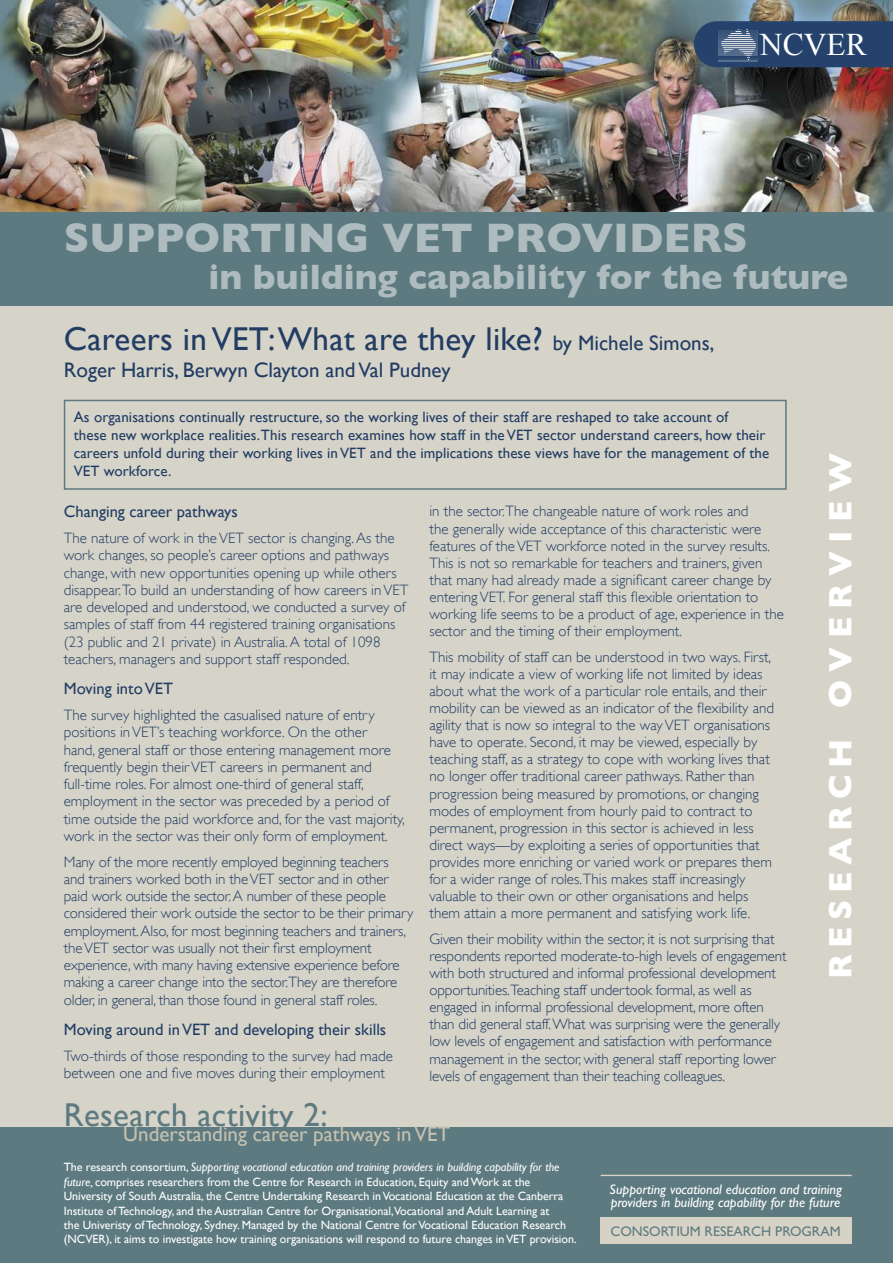
<style>
.page{position:relative;width:893px;height:1263px;background:#fff}
.page>*{position:absolute;margin:0;border:0;box-sizing:border-box;transform-origin:0 0}
.Body_text{font:700 42px "Gill Sans";color:#aebcc0}
.Body_text-2{font:700 36px "Gill Sans";color:#aebcc0}
.t1{font:33px "Gill Sans";letter-spacing:.01em;color:#223c64}
.t2{font:33px "Gill Sans";letter-spacing:.01em;color:#5e7a81}
.t3{font:700 33px "Gill Sans";letter-spacing:.225em;color:#fff}
.t4{font:31.5px "Times New Roman";color:#fff}
.t5{font:21px "Gill Sans";color:#223c64}
.Author{font:21px "Gill Sans";color:#c5c2b0}
.Heading_1{font:16.5px "Gill Sans";color:#223c64}
.Body_text-3{font:300 15px/17.1px "Gill Sans";color:#223c64}
.Pub_info{font:15px/18px "Gill Sans";letter-spacing:.005em;color:#223c64}
.t6{font:italic 13.95px/13.5px "Gill Sans";color:#fff}
.t7{font:13.95px "Gill Sans";color:#5e7a81}
.t8{font:12px/14.4px "Gill Sans";letter-spacing:-.005em;color:#fff}
.s1{font-size:21px}
.s2{font-style:italic}
</style>
<div class="page">
<div style="left:0;top:259px;width:893px;height:896px;background:#d6d4c8"></div>
<div style="left:0;top:1127px;width:893px;height:136px;background:#5e7a81"></div>
<img style="left:0;top:0;width:893px;height:213px">
<div style="left:0;top:213px;width:893px;height:93px;background:#5e7a81"></div>
<div style="left:601px;top:1217px;width:251px;height:26px;background:#d6d3c6"></div>
<hr style="left:601px;top:1175px;width:251px;height:1px;background:#d6d3c6">
<div style="left:64px;top:400px;width:723px;height:90px;border:2px solid #5e7a81"></div>
<svg style="left:694px;top:21px;width:199px;height:46px;background:#2d4970"></svg>
<hr style="left:718px;top:30px;width:39px;height:1px;background:#24426b">
<hr style="left:718px;top:32px;width:39px;height:1px;background:#24426b">
<hr style="left:718px;top:34px;width:39px;height:1px;background:#24426b">
<hr style="left:718px;top:36px;width:39px;height:1px;background:#24426b">
<hr style="left:718px;top:38px;width:39px;height:1px;background:#24426b">
<hr style="left:718px;top:40px;width:39px;height:1px;background:#24426b">
<hr style="left:718px;top:42px;width:39px;height:1px;background:#24426b">
<hr style="left:718px;top:44px;width:39px;height:1px;background:#24426b">
<hr style="left:718px;top:46px;width:39px;height:1px;background:#24426b">
<hr style="left:718px;top:48px;width:39px;height:1px;background:#24426b">
<hr style="left:718px;top:50px;width:39px;height:1px;background:#24426b">
<hr style="left:718px;top:52px;width:39px;height:1px;background:#24426b">
<hr style="left:718px;top:54px;width:39px;height:1px;background:#24426b">
<hr style="left:718px;top:58px;width:39px;height:1px;background:#24426b">
<hr style="left:718px;top:61px;width:39px;height:1px;background:#24426b">
<p class="t4" style="left:760px;top:26px;width:108px">NCVER</p>
<p class="Body_text" style="left:64px;top:213px;width:686px">SUPPORTING VET PROVIDERS</p>
<p class="Body_text-2" style="left:208px;top:256px;width:641px">in building capability for the future</p>
<p class="t1" style="left:64px;top:320px;width:652px">Careers in VET: What are they like? <span class="s1">by Michele Simons,</span></p>
<p class="t5" style="left:64px;top:358px;width:388px">Roger Harris, Berwyn Clayton and Val Pudney</p>
<p class="Pub_info" style="left:74px;top:408px;width:697px">As organisations continually restructure, so the working lives of their staff are reshaped to take account of<br>these new workplace realities. This research examines how staff in the VET sector understand careers, how their careers unfold during their working lives in VET and the implications these views have for the management of the VET workforce.</p>
<p class="Heading_1" style="left:64px;top:502px;width:176px">Changing career pathways</p>
<p class="Body_text-3" style="left:64px;top:529px;width:346px">The nature of work in the VET sector is changing. As the work changes, so people’s career options and pathways change, with new opportunities opening up while others disappear.To build an understanding of how careers in VET are developed and understood, we conducted a survey of samples of staff from 44 registered training organisations (23 public and 21 private) in Australia. A total of 1098 teachers, managers and support staff responded.</p>
<p class="Heading_1" style="left:64px;top:679px;width:111px">Moving into VET</p>
<p class="Body_text-3" style="left:64px;top:706px;width:343px">The survey highlighted the casualised nature of entry positions in VET’s teaching workforce. On the other<br>hand, general staff or those entering management more frequently begin their VET careers in permanent and full-time roles. For almost one-third of general staff, employment in the sector was preceded by a period of time outside the paid workforce and, for the vast majority, work in the sector was their only form of employment.</p>
<p class="Body_text-3" style="left:64px;top:853px;width:351px">Many of the more recently employed beginning teachers and trainers worked both in the VET sector and in other paid work outside the sector. A number of these people considered their work outside the sector to be their primary employment. Also, for most beginning teachers and trainers, the VET sector was usually not their first employment experience, with many having extensive experience before making a career change into the sector.They are therefore older, in general, than those found in general staff roles.</p>
<p class="Heading_1" style="left:64px;top:1020px;width:324px">Moving around in VET and developing their skills</p>
<p class="Body_text-3" style="left:64px;top:1047px;width:331px">Two-thirds of those responding to the survey had made between one and five moves during their employment</p>
<p class="Body_text-3" style="left:429px;top:503px;width:356px">in the sector.The changeable nature of work roles and<br>the generally wide acceptance of this characteristic were features of the VET workforce noted in the survey results.<br>This is not so remarkable for teachers and trainers, given that many had already made a significant career change by entering VET. For general staff this flexible orientation to working life seems to be a product of age, experience in the sector and the timing of their employment.</p>
<p class="Body_text-3" style="left:429px;top:648px;width:346px">This mobility of staff can be understood in two ways. First, it may indicate a view of working life not limited by ideas about what the work of a particular role entails, and their mobility can be viewed as an indicator of the flexibility and agility that is now so integral to the way VET organisations have to operate. Second, it may be viewed, especially by teaching staff, as a strategy to cope with working lives that no longer offer traditional career pathways. Rather than progression being measured by promotions, or changing modes of employment from hourly paid to contract to permanent, progression in this sector is achieved in less direct ways—by exploiting a series of opportunities that provides more enriching or varied work or prepares them for a wider range of roles.This makes staff increasingly valuable to their own or other organisations and helps them attain a more permanent and satisfying work life.</p>
<p class="Body_text-3" style="left:429px;top:930px;width:359px">Given their mobility within the sector, it is not surprising that respondents reported moderate-to-high levels of engagement with both structured and informal professional development opportunities.Teaching staff undertook formal, as well as engaged in informal professional development, more often than did general staff. What was surprising were the generally low levels of engagement and satisfaction with performance management in the sector, with general staff reporting lower levels of engagement than their teaching colleagues.</p>
<p class="t2" style="left:64px;top:1096px;width:265px">Research activity 2:</p>
<p class="Author" style="left:123px;top:1122px;width:328px">Understanding career pathways in VET</p>
<p class="t3" style="left:821px;top:979px;width:527px;rotate:-90deg">RESEARCH OVERVIEW</p>
<p class="t8" style="left:64px;top:1160px;width:514px">The research consortium, <span class="s2">Supporting vocational education and training providers in building capability for the future,</span> comprises researchers from the Centre for Research in Education, Equity and Work at the University of South Australia, the Centre Undertaking Research in Vocational Education at the Canberra Institute of Technology, and the Australian Centre for Organisational,Vocational and Adult Learning at<br>the Univeristy of Technology, Sydney. Managed by the National Centre for Vocational Education Research (NCVER), it aims to investigate how training organisations will respond to future changes in VET provision.</p>
<p class="t6" style="left:610px;top:1182px;width:234px">Supporting vocational education and training providers in building capability for the future</p>
<p class="t7" style="left:610px;top:1223px;width:232px">CONSORTIUM RESEARCH PROGRAM</p>
</div>
